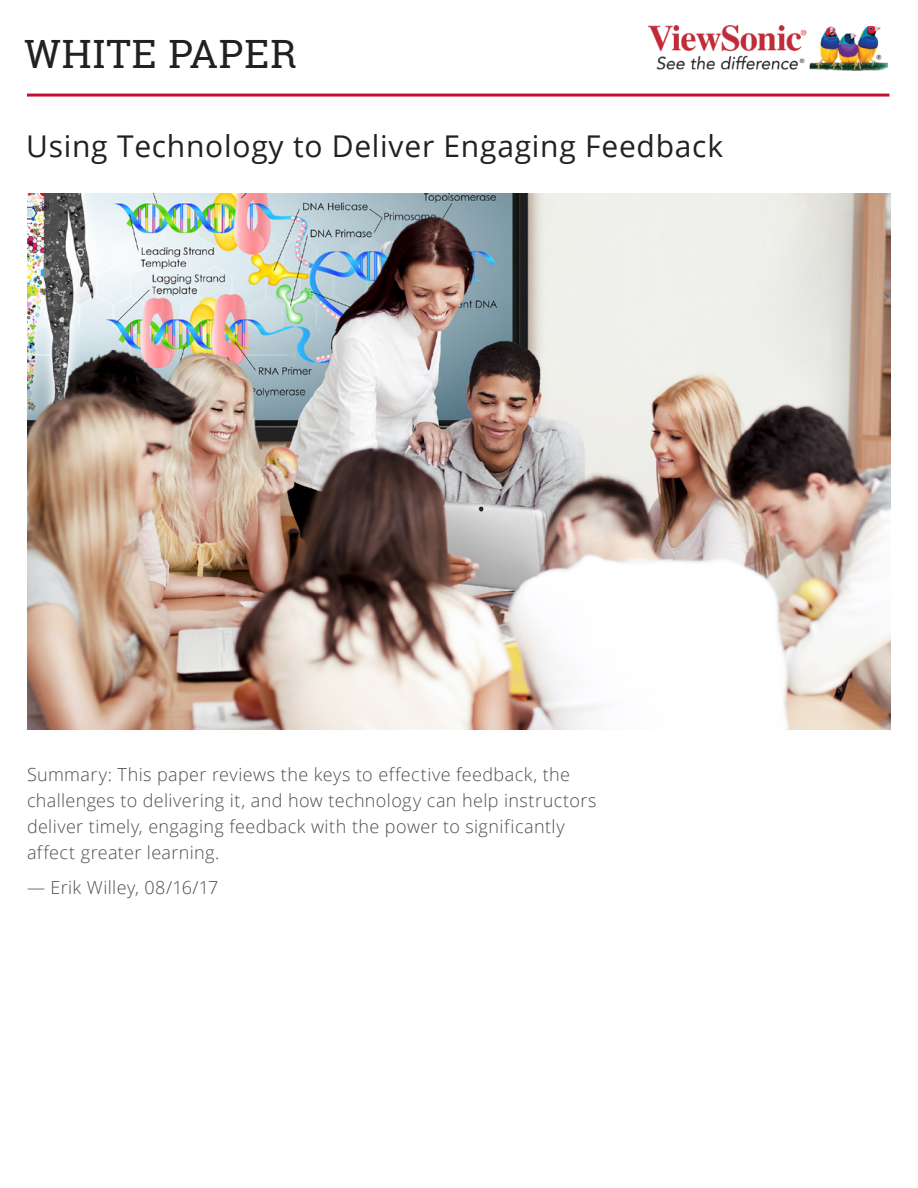
<style>
.page{position:relative;width:918px;height:1188px;background:#fff}
.page>*{position:absolute;margin:0;border:0;box-sizing:border-box;transform-origin:0 0}
.Cover_Head{font:39px "Roboto Slab";letter-spacing:.025em;color:#212121}
.Cover_SubHead{font:30px "Open Sans";letter-spacing:.025em;color:#212121}
.Cover_Body_Copy{font:300 18px/26.2px "Open Sans";letter-spacing:.02em;color:#4e4e4e}
</style>
<div class="page">
<img style="left:648px;top:25px;width:240px;height:46px">
<hr style="left:27px;top:94px;width:862px;height:3px;background:#c3102f">
<img style="left:27px;top:194px;width:863px;height:535px">
<p class="Cover_Head" style="left:25px;top:27px;width:274px">WHITE PAPER</p>
<p class="Cover_SubHead" style="left:26px;top:126px;width:698px">Using Technology to Deliver Engaging Feedback</p>
<p class="Cover_Body_Copy" style="left:27px;top:761px;width:571px">Summary: This paper reviews the keys to effective feedback, the challenges to delivering it, and how technology can help instructors deliver timely, engaging feedback with the power to significantly affect greater learning.</p>
<p class="Cover_Body_Copy" style="left:27px;top:874px;width:193px">— Erik Willey, 08/16/17</p>
</div>
